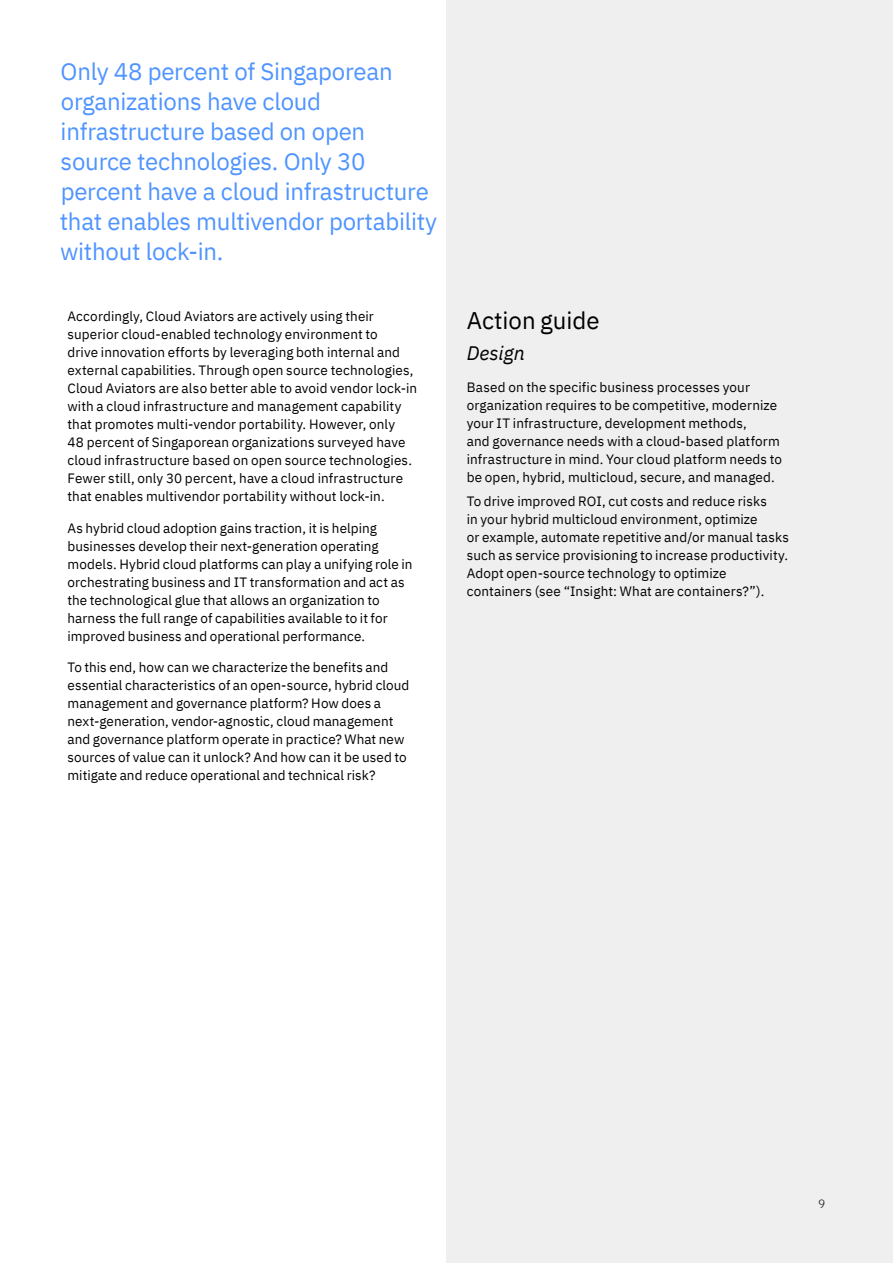
<style>
.page{position:relative;width:893px;height:1263px;background:#fff}
.page>*{position:absolute;margin:0;border:0;box-sizing:border-box;transform-origin:0 0}
.t1{font:24px/30px "IBM Plex Sans";letter-spacing:-.01em;color:#4f94ff}
.t2{font:24px "IBM Plex Sans";color:#000}
.t3{font:italic 19.5px "IBM Plex Sans";color:#000}
.t4{font:13.5px/18px "IBM Plex Sans";letter-spacing:.005em;color:#000}
.t5{font:300 12px "IBM Plex Sans";color:#000}
</style>
<div class="page">
<div style="left:446px;top:0;width:447px;height:1263px;background:#efefef"></div>
<h1 class="t1" style="left:60px;top:54px;width:379px">Only 48 percent of Singaporean organizations have cloud infrastructure based on open source technologies. Only 30 percent have a cloud infrastructure that enables multivendor portability without lock-in.</h1>
<p class="t4" style="left:68px;top:306px;width:351px">Accordingly, Cloud Aviators are actively using their superior cloud-enabled technology environment to<br>drive innovation efforts by leveraging both internal and external capabilities. Through open source technologies, Cloud Aviators are also better able to avoid vendor lock-in with a cloud infrastructure and management capability that promotes multi-vendor portability. However, only<br>48 percent of Singaporean organizations surveyed have cloud infrastructure based on open source technologies.<br>Fewer still, only 30 percent, have a cloud infrastructure that enables multivendor portability without lock-in.</p>
<p class="t4" style="left:68px;top:518px;width:347px">As hybrid cloud adoption gains traction, it is helping businesses develop their next-generation operating models. Hybrid cloud platforms can play a unifying role in orchestrating business and IT transformation and act as the technological glue that allows an organization to harness the full range of capabilities available to it for improved business and operational performance.</p>
<p class="t4" style="left:68px;top:657px;width:343px">To this end, how can we characterize the benefits and essential characteristics of an open-source, hybrid cloud management and governance platform? How does a next-generation, vendor-agnostic, cloud management and governance platform operate in practice? What new sources of value can it unlock? And how can it be used to mitigate and reduce operational and technical risk?</p>
<h1 class="t2" style="left:467px;top:302px;width:134px">Action guide</h1>
<h2 class="t3" style="left:467px;top:338px;width:59px">Design</h2>
<p class="t4" style="left:467px;top:377px;width:317px">Based on the specific business processes your organization requires to be competitive, modernize your IT infrastructure, development methods,<br>and governance needs with a cloud-based platform infrastructure in mind. Your cloud platform needs to be open, hybrid, multicloud, secure, and managed.</p>
<p class="t4" style="left:467px;top:491px;width:324px">To drive improved ROI, cut costs and reduce risks<br>in your hybrid multicloud environment, optimize<br>or example, automate repetitive and/or manual tasks such as service provisioning to increase productivity.<br>Adopt open-source technology to optimize containers (see “Insight: What are containers?”).</p>
<p class="t5" style="left:818px;top:1195px;width:9px">9</p>
</div>
